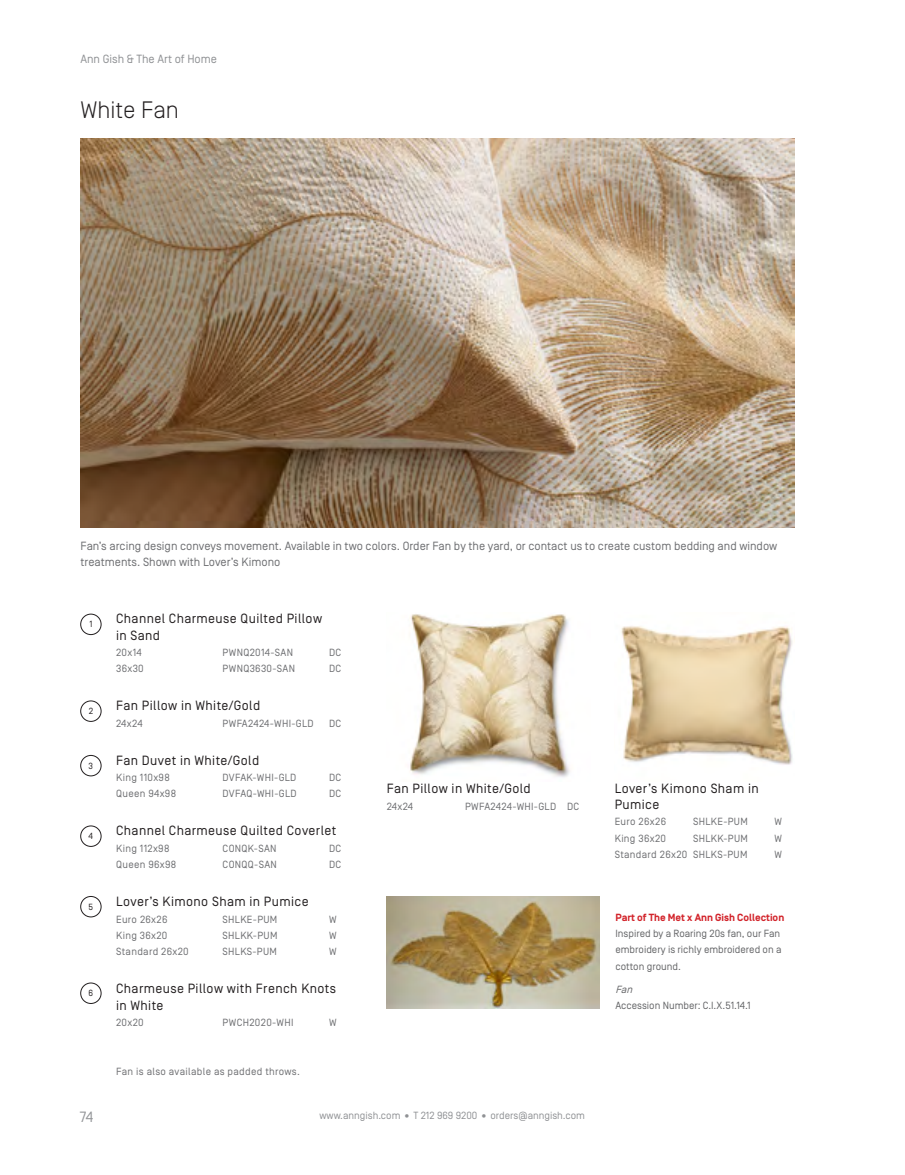
<style>
.page{position:relative;width:905px;height:1175px;background:#fff}
.page>*{position:absolute;margin:0;border:0;box-sizing:border-box;transform-origin:0 0}
.t1{font:300 23.7px "Simplon Norm";color:#231f20}
.t2{font:14.85px "Simplon Norm";color:#939598}
.t3{font:13.35px/16.4px "Simplon Norm";letter-spacing:.03em;color:#231f20}
.t4{font:11.85px/16.4px "Simplon Norm";color:#6d6e71}
.t5{font:11.85px "Simplon Norm";color:#8f9194}
.t6{font:10.35px "Simplon Norm";letter-spacing:.03em;color:#6d6e71}
.t7{font:10.35px/16.4px "Simplon Norm";color:#636466;text-align:justify}
.t8{font:10.35px "Simplon Norm";color:#8f9194}
.t9{font:700 10.35px "Simplon Norm";color:#d2232a}
.t10{font:italic 10.35px "Simplon Norm";color:#636466}
.t11{font:8.85px "Simplon Norm";color:#231f20}
</style>
<div class="page">
<img style="left:621px;top:626px;width:172px;height:139px">
<img style="left:410px;top:614px;width:160px;height:163px">
<img style="left:80px;top:138px;width:714px;height:389px">
<div style="left:80px;top:614px;width:21px;height:21px;border:1px solid #231f20;border-radius:50%"></div>
<div style="left:80px;top:700px;width:21px;height:21px;border:1px solid #231f20;border-radius:50%"></div>
<div style="left:80px;top:755px;width:21px;height:21px;border:1px solid #231f20;border-radius:50%"></div>
<div style="left:80px;top:825px;width:21px;height:21px;border:1px solid #231f20;border-radius:50%"></div>
<div style="left:80px;top:896px;width:21px;height:21px;border:1px solid #231f20;border-radius:50%"></div>
<img style="left:386px;top:896px;width:213px;height:113px">
<div style="left:80px;top:982px;width:21px;height:21px;border:1px solid #231f20;border-radius:50%"></div>
<p class="t5" style="left:80px;top:52px;width:138px">Ann Gish &amp; The Art of Home</p>
<h1 class="t1" style="left:80px;top:98px;width:100px">White Fan</h1>
<p class="t4" style="left:80px;top:537px;width:698px">Fan’s arcing design conveys movement. Available in two colors. Order Fan by the yard, or contact us to create custom bedding and window treatments. Shown with Lover’s Kimono</p>
<p class="t11" style="left:89px;top:619px;width:5px">1</p>
<p class="t11" style="left:89px;top:706px;width:6px">2</p>
<p class="t11" style="left:89px;top:761px;width:6px">3</p>
<p class="t11" style="left:89px;top:831px;width:6px">4</p>
<p class="t11" style="left:89px;top:902px;width:6px">5</p>
<p class="t11" style="left:89px;top:988px;width:6px">6</p>
<p class="t3" style="left:116px;top:610px;width:207px">Channel Charmeuse Quilted Pillow in Sand</p>
<p class="t6" style="left:116px;top:647px;width:27px">20x14</p>
<p class="t6" style="left:222px;top:647px;width:72px">PWNQ2014-SAN</p>
<p class="t6" style="left:329px;top:647px;width:14px">DC</p>
<p class="t6" style="left:116px;top:663px;width:29px">36x30</p>
<p class="t6" style="left:222px;top:663px;width:74px">PWNQ3630-SAN</p>
<p class="t6" style="left:329px;top:663px;width:14px">DC</p>
<p class="t3" style="left:116px;top:698px;width:146px">Fan Pillow in White/Gold</p>
<p class="t6" style="left:116px;top:717px;width:28px">24x24</p>
<p class="t6" style="left:222px;top:717px;width:93px">PWFA2424-WHI-GLD</p>
<p class="t6" style="left:329px;top:717px;width:14px">DC</p>
<p class="t3" style="left:116px;top:752px;width:145px">Fan Duvet in White/Gold</p>
<p class="t6" style="left:116px;top:772px;width:55px">King 110x98</p>
<p class="t6" style="left:222px;top:772px;width:75px">DVFAK-WHI-GLD</p>
<p class="t6" style="left:329px;top:772px;width:14px">DC</p>
<p class="t6" style="left:116px;top:788px;width:62px">Queen 94x98</p>
<p class="t6" style="left:222px;top:788px;width:75px">DVFAQ-WHI-GLD</p>
<p class="t6" style="left:329px;top:788px;width:14px">DC</p>
<p class="t3" style="left:116px;top:823px;width:222px">Channel Charmeuse Quilted Coverlet</p>
<p class="t6" style="left:116px;top:842px;width:55px">King 112x98</p>
<p class="t6" style="left:222px;top:842px;width:55px">CONQK-SAN</p>
<p class="t6" style="left:329px;top:842px;width:14px">DC</p>
<p class="t6" style="left:116px;top:859px;width:62px">Queen 96x98</p>
<p class="t6" style="left:222px;top:859px;width:56px">CONQQ-SAN</p>
<p class="t6" style="left:329px;top:859px;width:14px">DC</p>
<p class="t3" style="left:116px;top:893px;width:194px">Lover’s Kimono Sham in Pumice</p>
<p class="t6" style="left:116px;top:913px;width:53px">Euro 26x26</p>
<p class="t6" style="left:222px;top:913px;width:56px">SHLKE-PUM</p>
<p class="t6" style="left:329px;top:913px;width:9px">W</p>
<p class="t6" style="left:116px;top:929px;width:53px">King 36x20</p>
<p class="t6" style="left:222px;top:929px;width:56px">SHLKK-PUM</p>
<p class="t6" style="left:329px;top:929px;width:9px">W</p>
<p class="t6" style="left:116px;top:946px;width:74px">Standard 26x20</p>
<p class="t6" style="left:222px;top:946px;width:56px">SHLKS-PUM</p>
<p class="t6" style="left:329px;top:946px;width:9px">W</p>
<p class="t3" style="left:116px;top:980px;width:221px">Charmeuse Pillow with French Knots in White</p>
<p class="t6" style="left:116px;top:1016px;width:29px">20x20</p>
<p class="t6" style="left:222px;top:1016px;width:72px">PWCH2020-WHI</p>
<p class="t6" style="left:329px;top:1016px;width:9px">W</p>
<p class="t6" style="left:116px;top:1066px;width:185px">Fan is also available as padded throws.</p>
<p class="t3" style="left:386px;top:781px;width:146px">Fan Pillow in White/Gold</p>
<p class="t6" style="left:386px;top:800px;width:28px">24x24</p>
<p class="t6" style="left:465px;top:800px;width:116px">PWFA2424-WHI-GLD DC</p>
<h2 class="t2" style="left:80px;top:1108px;width:15px">74</h2>
<p class="t8" style="left:319px;top:1110px;width:267px">www.anngish.com • T 212 969 9200 • orders@anngish.com</p>
<p class="t3" style="left:614px;top:780px;width:146px">Lover’s Kimono Sham in<br>Pumice</p>
<p class="t6" style="left:614px;top:816px;width:53px">Euro 26x26</p>
<p class="t6" style="left:693px;top:816px;width:56px">SHLKE-PUM</p>
<p class="t6" style="left:774px;top:816px;width:9px">W</p>
<p class="t6" style="left:614px;top:832px;width:53px">King 36x20</p>
<p class="t6" style="left:693px;top:832px;width:56px">SHLKK-PUM</p>
<p class="t6" style="left:774px;top:832px;width:9px">W</p>
<p class="t6" style="left:614px;top:849px;width:134px">Standard 26x20 SHLKS-PUM</p>
<p class="t6" style="left:774px;top:849px;width:9px">W</p>
<p class="t9" style="left:615px;top:911px;width:170px">Part of The Met x Ann Gish Collection</p>
<p class="t7" style="left:615px;top:925px;width:167px">Inspired by a Roaring 20s fan, our Fan embroidery is richly embroidered on a cotton ground.</p>
<p class="t10" style="left:615px;top:983px;width:21px">Fan</p>
<p class="t7" style="left:615px;top:997px;width:137px">Accession Number: C.I.X.51.14.1</p>
</div>
